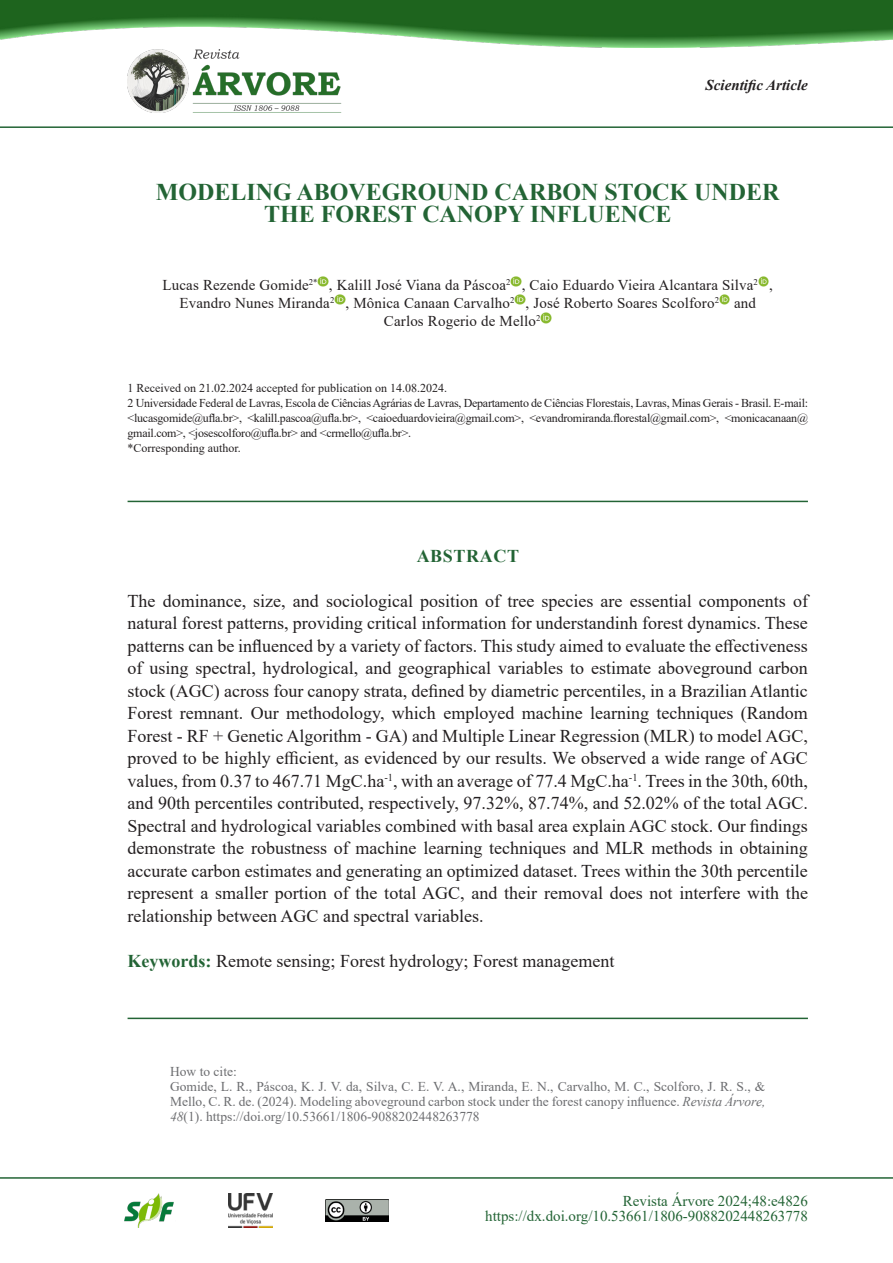
<style>
.page{position:relative;width:893px;height:1263px;background:#fff}
.page>*{position:absolute;margin:0;border:0;box-sizing:border-box;transform-origin:0 0}
.Título_Inglês{font:700 24px/22.5px "Times New Roman";color:#236435;text-align:center}
.Abstract{font:18px/22.5px "Times New Roman";color:#231f20;text-align:justify}
.Título_1{font:700 18px "Times New Roman";letter-spacing:.035em;color:#236435}
.Autoria{font:15px/18px "Times New Roman";letter-spacing:.01em;color:#231f20;text-align:center}
.Rodapé{font:15px "Times New Roman";color:#236435}
.Cabeçalho{font:italic 700 15px "Times New Roman";color:#231f20}
.Como_citar{font:13.5px/15px "Times New Roman";color:#6c6d70;text-align:justify}
.Vínculo{font:12px/15px "Times New Roman";color:#231f20;text-align:justify}
.s1{font-weight:700;color:#236435}
.s2{font-style:italic}
</style>
<div class="page">
<img style="left:124px;top:1193px;width:50px;height:35px">
<img style="left:228px;top:1193px;width:44px;height:35px">
<img style="left:325px;top:1199px;width:63px;height:22px">
<svg style="left:318px;top:276px;width:10px;height:11px"></svg>
<svg style="left:511px;top:276px;width:10px;height:11px"></svg>
<svg style="left:758px;top:276px;width:11px;height:11px"></svg>
<svg style="left:334px;top:294px;width:11px;height:11px"></svg>
<svg style="left:514px;top:294px;width:11px;height:11px"></svg>
<svg style="left:719px;top:294px;width:11px;height:11px"></svg>
<svg style="left:541px;top:312px;width:10px;height:11px"></svg>
<hr style="left:128px;top:501px;width:680px;height:1px;background:#236435">
<hr style="left:128px;top:1017px;width:680px;height:2px;background:#236435">
<hr style="left:0;top:1177px;width:893px;height:2px;background:#236435">
<hr style="left:0;top:126px;width:893px;height:2px;background:#236435">
<img style="left:0;top:0;width:893px;height:47px">
<img style="left:128px;top:49px;width:214px;height:64px">
<p class="Cabeçalho" style="left:706px;top:75px;width:104px">Scientific Article</p>
<p class="Título_Inglês" style="left:156px;top:180px;width:625px">MODELING ABOVEGROUND CARBON STOCK UNDER<br>THE FOREST CANOPY INFLUENCE</p>
<p class="Autoria" style="left:163px;top:276px;width:612px">Lucas Rezende Gomide<sup>2*</sup> , Kalill José Viana da Páscoa<sup>2</sup> , Caio Eduardo Vieira Alcantara Silva<sup>2</sup> ,<br>Evandro Nunes Miranda<sup>2</sup> , Mônica Canaan Carvalho<sup>2</sup> , José Roberto Soares Scolforo<sup>2</sup> and</p>
<p class="Autoria" style="left:384px;top:312px;width:158px">Carlos Rogerio de Mello<sup>2</sup></p>
<p class="Vínculo" style="left:128px;top:380px;width:321px">1 Received on 21.02.2024 accepted for publication on 14.08.2024.</p>
<p class="Vínculo" style="left:128px;top:395px;width:682px">2 Universidade Federal de Lavras, Escola de Ciências Agrárias de Lavras, Departamento de Ciências Florestais, Lavras, Minas Gerais - Brasil. E-mail: &lt;lucasgomide@ufla.br&gt;, &lt;kalill.pascoa@ufla.br&gt;, &lt;caioeduardovieira@gmail.com&gt;, &lt;evandromiranda.florestal@gmail.com&gt;, &lt;monicacanaan@ gmail.com&gt;, &lt;josescolforo@ufla.br&gt; and &lt;crmello@ufla.br&gt;.</p>
<p class="Vínculo" style="left:128px;top:440px;width:115px">*Corresponding author.</p>
<p class="Título_1" style="left:417px;top:542px;width:104px">ABSTRACT</p>
<p class="Abstract" style="left:128px;top:589px;width:682px">The dominance, size, and sociological position of tree species are essential components of natural forest patterns, providing critical information for understandinh forest dynamics. These patterns can be influenced by a variety of factors. This study aimed to evaluate the effectiveness of using spectral, hydrological, and geographical variables to estimate aboveground carbon stock (AGC) across four canopy strata, defined by diametric percentiles, in a Brazilian Atlantic Forest remnant. Our methodology, which employed machine learning techniques (Random Forest - RF + Genetic Algorithm - GA) and Multiple Linear Regression (MLR) to model AGC, proved to be highly efficient, as evidenced by our results. We observed a wide range of AGC values, from 0.37 to 467.71 MgC.ha<sup>-1</sup>, with an average of 77.4 MgC.ha<sup>-1</sup>. Trees in the 30th, 60th, and 90th percentiles contributed, respectively, 97.32%, 87.74%, and 52.02% of the total AGC.<br>Spectral and hydrological variables combined with basal area explain AGC stock. Our findings demonstrate the robustness of machine learning techniques and MLR methods in obtaining accurate carbon estimates and generating an optimized dataset. Trees within the 30th percentile represent a smaller portion of the total AGC, and their removal does not interfere with the relationship between AGC and spectral variables.</p>
<p class="Abstract" style="left:128px;top:949px;width:488px"><span class="s1">Keywords:</span> Remote sensing; Forest hydrology; Forest management</p>
<p class="Como_citar" style="left:170px;top:1063px;width:68px">How to cite:</p>
<p class="Como_citar" style="left:170px;top:1078px;width:597px">Gomide, L. R., Páscoa, K. J. V. da, Silva, C. E. V. A., Miranda, E. N., Carvalho, M. C., Scolforo, J. R. S., &amp; Mello, C. R. de. (2024). Modeling aboveground carbon stock under the forest canopy influence. <span class="s2">Revista Árvore, 48</span>(1). https://doi.org/10.53661/1806-9088202448263778</p>
<p class="Rodapé" style="left:623px;top:1190px;width:186px">Revista Árvore 2024;48:e4826</p>
<p class="Rodapé" style="left:485px;top:1205px;width:324px">https://dx.doi.org/10.53661/1806-9088202448263778</p>
</div>
